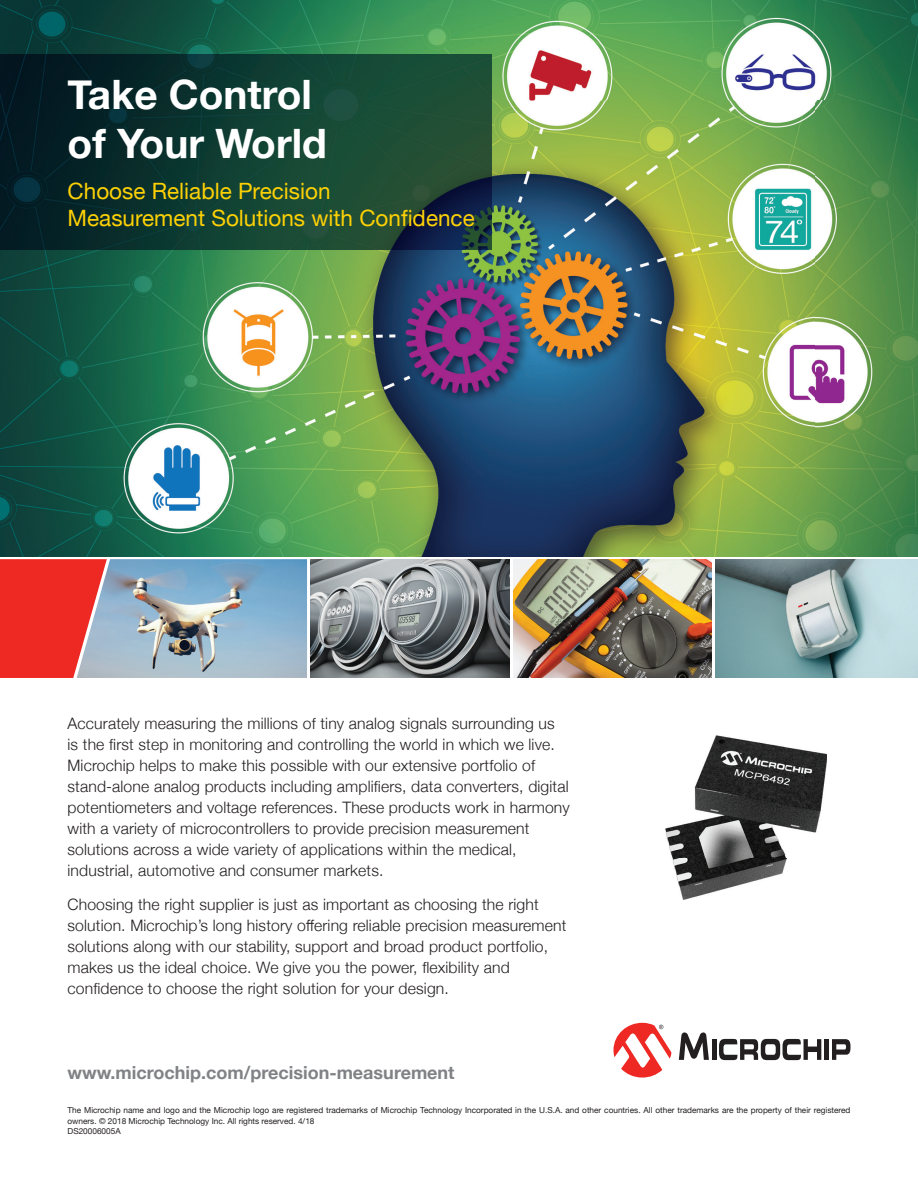
<style>
.page{position:relative;width:918px;height:1188px;background:#fff}
.page>*{position:absolute;margin:0;border:0;box-sizing:border-box;transform-origin:0 0}
.t1{font:700 40.5px/48.6px "Helvetica Neue";color:#fff}
.t2{font:22.5px/27px "Helvetica Neue";color:#fed105}
.t3{font:700 18px "Helvetica Neue";color:#808285}
.t4{font:300 15.75px/21px "Helvetica Neue";letter-spacing:.01em;color:#231f20}
.t5{font:8.25px/10.5px "Helvetica Neue";color:#231f20}
</style>
<div class="page">
<svg style="left:679px;top:1032px;width:30px;height:28px"></svg>
<hr style="left:712px;top:1039px;width:4px;height:21px;background:#231f20">
<div style="left:824px;top:1039px;width:5px;height:21px;background:#231f20"></div>
<svg style="left:832px;top:1039px;width:18px;height:21px"></svg>
<svg style="left:719px;top:1039px;width:102px;height:21px"></svg>
<svg style="left:613px;top:1023px;width:58px;height:55px"></svg>
<div style="left:0;top:559px;width:77px;height:119px;background:#ee2823"></div>
<img style="left:310px;top:559px;width:199px;height:119px">
<img style="left:513px;top:559px;width:199px;height:119px">
<img style="left:715px;top:559px;width:203px;height:119px">
<img style="left:77px;top:559px;width:230px;height:119px">
<img style="left:0;top:0;width:918px;height:101px">
<img style="left:459px;top:101px;width:459px;height:455px">
<img style="left:0;top:249px;width:459px;height:307px">
<img style="left:0;top:54px;width:491px;height:195px">
<img style="left:665px;top:736px;width:162px;height:163px">
<h1 class="t1" style="left:68px;top:72px;width:261px">Take Control of Your World</h1>
<h2 class="t2" style="left:68px;top:179px;width:409px">Choose Reliable Precision<br>Measurement Solutions with Confidence</h2>
<p class="t4" style="left:68px;top:711px;width:504px">Accurately measuring the millions of tiny analog signals surrounding us<br>is the first step in monitoring and controlling the world in which we live.<br>Microchip helps to make this possible with our extensive portfolio of stand-alone analog products including amplifiers, data converters, digital potentiometers and voltage references. These products work in harmony with a variety of microcontrollers to provide precision measurement solutions across a wide variety of applications within the medical, industrial, automotive and consumer markets.</p>
<p class="t4" style="left:68px;top:893px;width:500px">Choosing the right supplier is just as important as choosing the right solution. Microchip’s long history offering reliable precision measurement solutions along with our stability, support and broad product portfolio, makes us the ideal choice. We give you the power, flexibility and confidence to choose the right solution for your design.</p>
<p class="t3" style="left:68px;top:1058px;width:389px">www.microchip.com/precision-measurement</p>
<p class="t5" style="left:68px;top:1105px;width:784px">The Microchip name and logo and the Microchip logo are registered trademarks of Microchip Technology Incorporated in the U.S.A. and other countries. All other trademarks are the property of their registered owners. © 2018 Microchip Technology Inc. All rights reserved. 4/18<br>DS20006005A</p>
</div>
